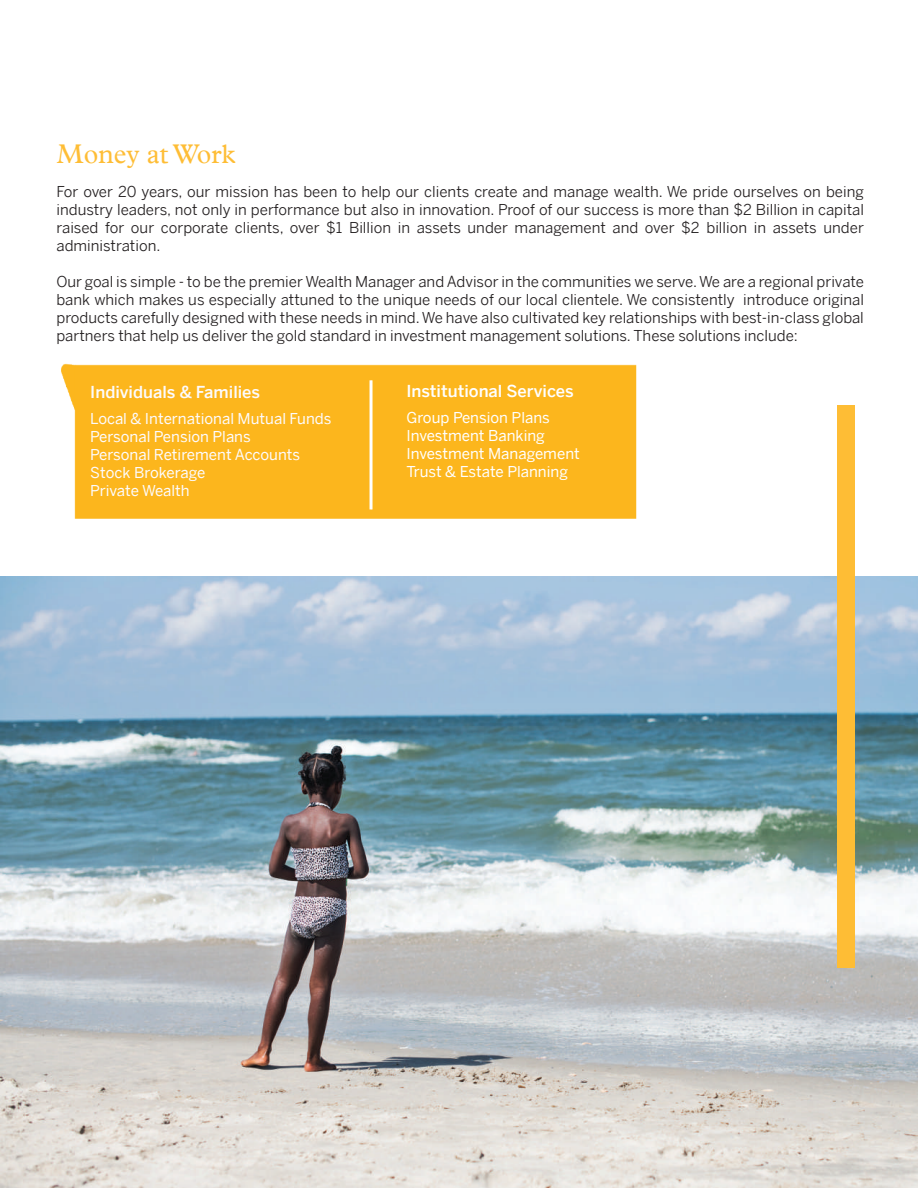
<style>
.page{position:relative;width:918px;height:1188px;background:#fff}
.page>*{position:absolute;margin:0;border:0;box-sizing:border-box;transform-origin:0 0}
.t1{font:27px "Plantin";color:#febd35}
.t2{font:500 16.5px "Benton Sans";color:#fff}
.t3{font:500 16.5px "Benton Sans";color:#fcfbfd}
.t4{font:15px/18px "Benton Sans";color:#231f20;text-align:justify}
.t5{font:15px/18px "Benton Sans";color:#fcfbfd}
.t6{font:15px/18px "Benton Sans";color:#fff}
</style>
<div class="page">
<img style="left:0;top:576px;width:918px;height:612px">
<div style="left:61px;top:363px;width:576px;height:156px;background:#fcb61d"></div>
<div style="left:837px;top:406px;width:18px;height:562px;background:#febd35"></div>
<hr style="left:370px;top:380px;width:3px;height:129px;background:#fff">
<h1 class="t1" style="left:56px;top:143px;width:180px">Money at Work</h1>
<p class="t4" style="left:57px;top:183px;width:809px">For over 20 years, our mission has been to help our clients create and manage wealth. We pride ourselves on being industry leaders, not only in performance but also in innovation. Proof of our success is more than $2 Billion in capital raised for our corporate clients, over $1 Billion in assets under management and over $2 billion in assets under administration.</p>
<p class="t4" style="left:57px;top:273px;width:809px">Our goal is simple - to be the premier Wealth Manager and Advisor in the communities we serve. We are a regional private bank which makes us especially attuned to the unique needs of our local clientele. We consistently introduce original products carefully designed with these needs in mind. We have also cultivated key relationships with best-in-class global partners that help us deliver the gold standard in investment management solutions. These solutions include:</p>
<p class="t3" style="left:90px;top:383px;width:171px">Individuals &amp; Families</p>
<p class="t2" style="left:406px;top:381px;width:169px">Institutional Services</p>
<p class="t5" style="left:90px;top:410px;width:243px">Local &amp; International Mutual Funds<br>Personal Pension Plans<br>Personal Retirement Accounts<br>Stock Brokerage<br>Private Wealth</p>
<p class="t6" style="left:406px;top:408px;width:175px">Group Pension Plans<br>Investment Banking<br>Investment Management<br>Trust &amp; Estate Planning</p>
</div>
